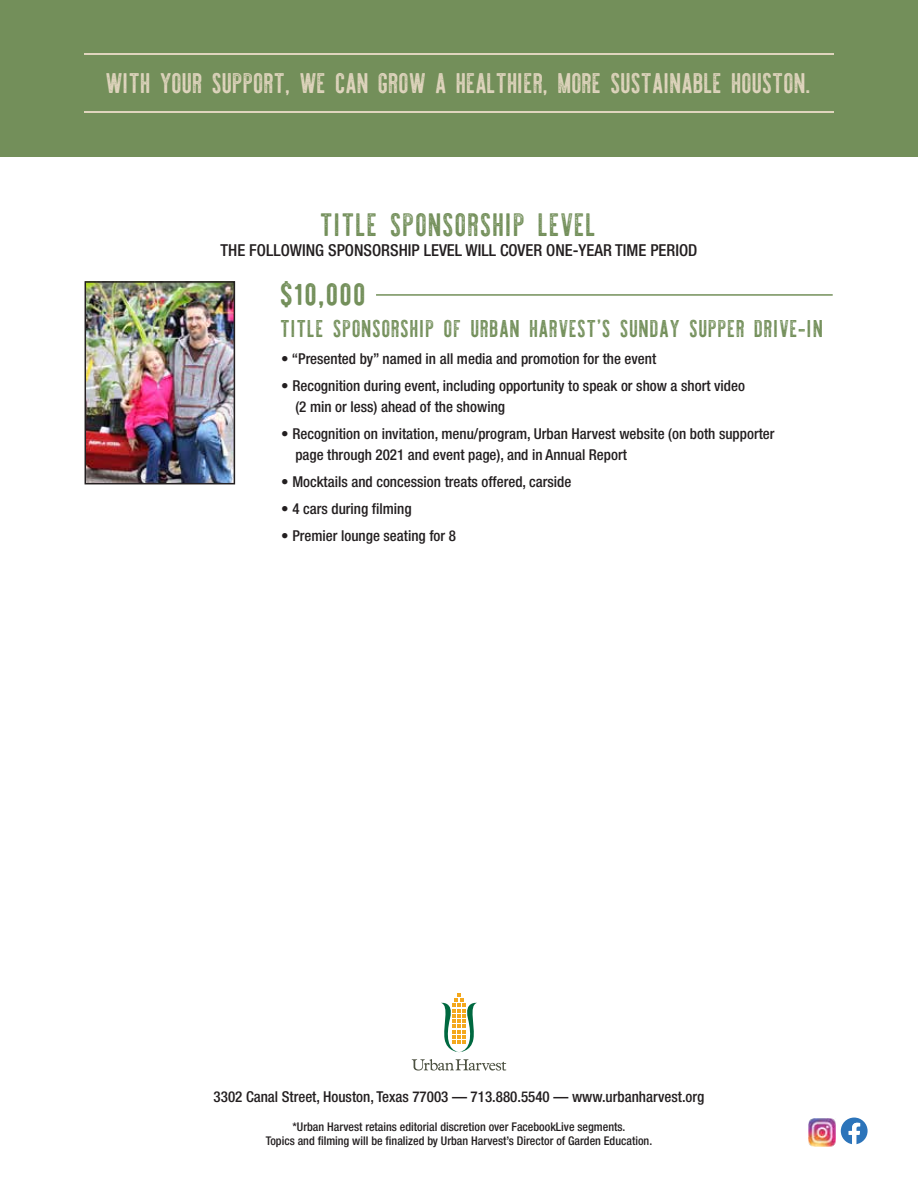
<style>
.page{position:relative;width:918px;height:1188px;background:#fff}
.page>*{position:absolute;margin:0;border:0;box-sizing:border-box;transform-origin:0 0}
.t1{font:42px "Holtzman Textured";color:#738f5a}
.t2{font:36px "Holtzman Textured";letter-spacing:.025em;color:#738f5a}
.t3{font:31.5px "Holtzman Textured";color:#e0d5be}
.t4{font:27px "Holtzman Textured";letter-spacing:.025em;color:#738f5a}
.t5{font:500 condensed 16.5px "Helvetica Neue";color:#231f20}
.t6{font:500 condensed 15px/21px "Helvetica Neue";color:#231f20}
.t7{font:500 condensed 12px/14.4px "Helvetica Neue";color:#231f20;text-align:center}
</style>
<div class="page">
<div style="left:0;top:0;width:918px;height:156px;background:#738f5a"></div>
<svg style="left:841px;top:1118px;width:27px;height:26px"></svg>
<img style="left:809px;top:1119px;width:27px;height:27px">
<svg style="left:412px;top:1059px;width:94px;height:12px"></svg>
<svg style="left:441px;top:993px;width:36px;height:59px"></svg>
<hr style="left:376px;top:294px;width:457px;height:2px;background:#738f5a">
<img style="left:88px;top:284px;width:144px;height:197px">
<div style="left:85px;top:281px;width:150px;height:203px;border:2px solid #231f20"></div>
<hr style="left:84px;top:112px;width:750px;height:1px;background:#e0d5be">
<hr style="left:84px;top:53px;width:750px;height:1px;background:#e0d5be">
<h3 class="t3" style="left:106px;top:67px;width:707px">WITH YOUR SUPPORT, WE CAN GROW A HEALTHIER, MORE SUSTAINABLE HOUSTON.</h3>
<h2 class="t2" style="left:321px;top:206px;width:277px">TITLE SPONSORSHIP LEVEL</h2>
<p class="t5" style="left:221px;top:240px;width:478px">THE FOLLOWING SPONSORSHIP LEVEL WILL COVER ONE-YEAR TIME PERIOD</p>
<h1 class="t1" style="left:281px;top:271px;width:87px">$10,000</h1>
<h3 class="t4" style="left:281px;top:315px;width:544px">TITLE SPONSORSHIP OF URBAN HARVEST’S SUNDAY SUPPER DRIVE-IN</h3>
<p class="t6" style="left:281px;top:348px;width:377px">• “Presented by” named in all media and promotion for the event</p>
<p class="t6" style="left:295px;top:375px;width:451px;text-indent:-14px">• Recognition during event, including opportunity to speak or show a short video (2 min or less) ahead of the showing</p>
<p class="t6" style="left:295px;top:423px;width:481px;text-indent:-14px">• Recognition on invitation, menu/program, Urban Harvest website (on both supporter page through 2021 and event page), and in Annual Report</p>
<p class="t6" style="left:281px;top:471px;width:292px">• Mocktails and concession treats offered, carside</p>
<p class="t6" style="left:281px;top:498px;width:132px">• 4 cars during filming</p>
<p class="t6" style="left:281px;top:525px;width:176px">• Premier lounge seating for 8</p>
<p class="t6" style="left:214px;top:1086px;width:492px">3302 Canal Street, Houston, Texas 77003 — 713.880.5540 — www.urbanharvest.org</p>
<p class="t7" style="left:266px;top:1119px;width:388px">*Urban Harvest retains editorial discretion over FacebookLive segments.<br>Topics and filming will be finalized by Urban Harvest’s Director of Garden Education.</p>
</div>
